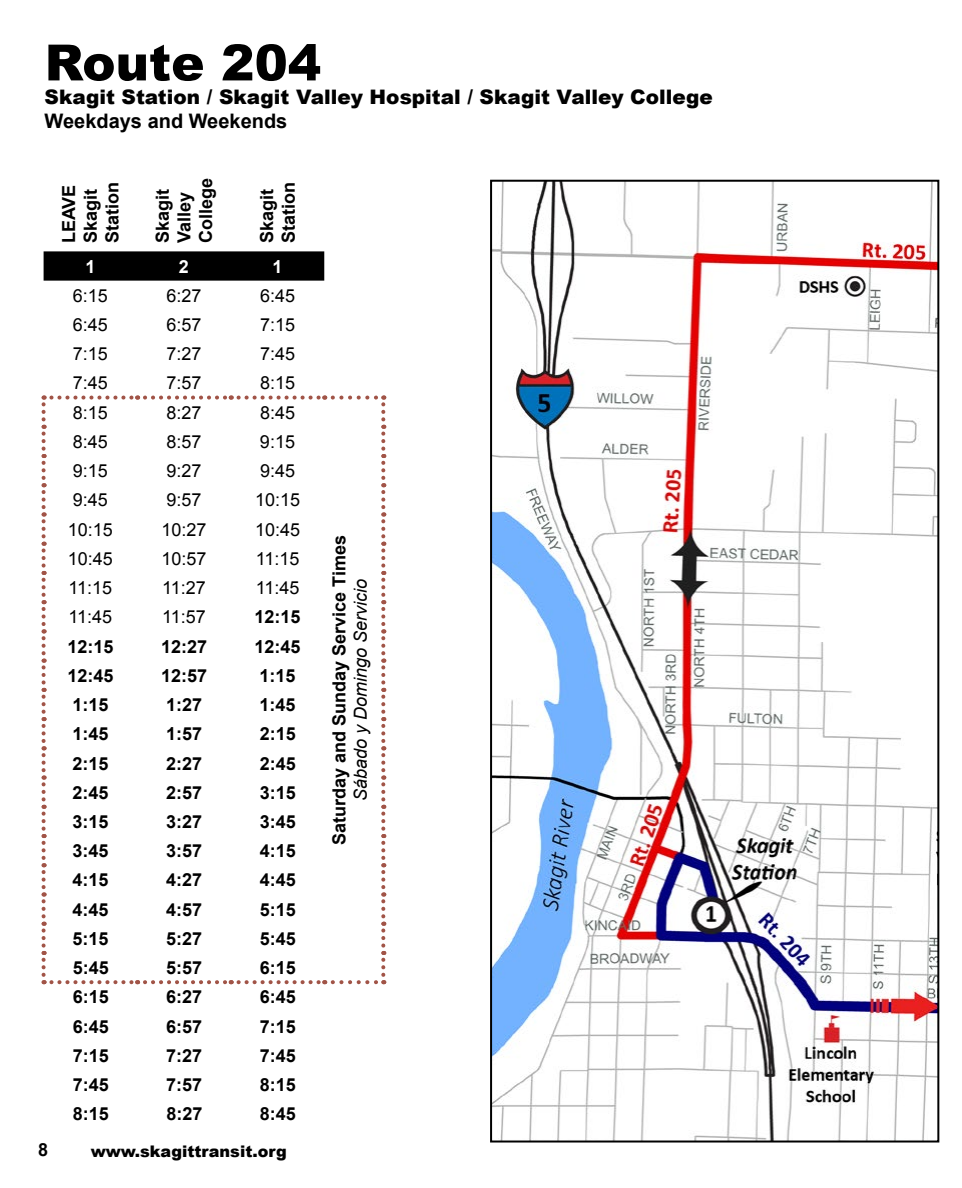
<style>
.page{position:relative;width:962px;height:1188px;background:#fff}
.page>*{position:absolute;margin:0;border:0;box-sizing:border-box;transform-origin:0 0}
.t1{font:900 50px "Arial";color:#000}
.t2{font:900 20px "Arial";color:#000}
.t3{font:700 20px "Arial";color:#000}
.t4{font:700 18px/21.6px "Arial";color:#000}
.t5{font:18px "Arial";color:#000}
.t6{font:italic 18px "Arial";color:#000}
.t7{font:700 18px "Arial";color:#fff}
.t8{font:900 16px "Arial";color:#000}
</style>
<div class="page">
<div style="left:44px;top:251px;width:280px;height:30px;background:#000"></div>
<svg style="left:42px;top:419px;width:4px;height:6px"></svg>
<svg style="left:138px;top:396px;width:7px;height:4px"></svg>
<svg style="left:232px;top:396px;width:6px;height:4px"></svg>
<svg style="left:325px;top:396px;width:8px;height:4px"></svg>
<svg style="left:381px;top:419px;width:4px;height:6px"></svg>
<svg style="left:381px;top:536px;width:4px;height:6px"></svg>
<svg style="left:381px;top:653px;width:4px;height:6px"></svg>
<svg style="left:381px;top:770px;width:4px;height:6px"></svg>
<svg style="left:381px;top:887px;width:4px;height:6px"></svg>
<svg style="left:381px;top:916px;width:4px;height:6px"></svg>
<svg style="left:325px;top:980px;width:8px;height:4px"></svg>
<svg style="left:42px;top:536px;width:4px;height:6px"></svg>
<svg style="left:42px;top:653px;width:4px;height:6px"></svg>
<svg style="left:42px;top:770px;width:4px;height:6px"></svg>
<svg style="left:42px;top:887px;width:4px;height:6px"></svg>
<svg style="left:42px;top:916px;width:4px;height:6px"></svg>
<svg style="left:138px;top:980px;width:7px;height:4px"></svg>
<svg style="left:232px;top:980px;width:6px;height:4px"></svg>
<svg style="left:42px;top:396px;width:96px;height:23px"></svg>
<svg style="left:145px;top:396px;width:87px;height:4px"></svg>
<svg style="left:238px;top:396px;width:87px;height:4px"></svg>
<svg style="left:333px;top:396px;width:52px;height:23px"></svg>
<svg style="left:381px;top:425px;width:4px;height:111px"></svg>
<svg style="left:381px;top:542px;width:4px;height:111px"></svg>
<svg style="left:381px;top:659px;width:4px;height:111px"></svg>
<svg style="left:381px;top:776px;width:4px;height:111px"></svg>
<svg style="left:381px;top:893px;width:4px;height:23px"></svg>
<svg style="left:333px;top:922px;width:52px;height:62px"></svg>
<svg style="left:42px;top:425px;width:4px;height:111px"></svg>
<svg style="left:42px;top:542px;width:4px;height:111px"></svg>
<svg style="left:42px;top:659px;width:4px;height:111px"></svg>
<svg style="left:42px;top:776px;width:4px;height:111px"></svg>
<svg style="left:42px;top:893px;width:4px;height:23px"></svg>
<svg style="left:42px;top:922px;width:96px;height:62px"></svg>
<svg style="left:145px;top:980px;width:87px;height:4px"></svg>
<svg style="left:238px;top:980px;width:87px;height:4px"></svg>
<img style="left:493px;top:183px;width:443px;height:957px">
<h1 class="t1" style="left:45px;top:26px;width:278px">Route 204</h1>
<p class="t2" style="left:45px;top:83px;width:670px">Skagit Station / Skagit Valley Hospital / Skagit Valley College</p>
<p class="t3" style="left:45px;top:108px;width:244px">Weekdays and Weekends</p>
<p class="t4" style="left:59px;top:243px;width:63px;rotate:-90deg">LEAVE<br>Skagit<br>Station</p>
<p class="t4" style="left:152px;top:243px;width:67px;rotate:-90deg">Skagit<br>Valley<br>College</p>
<p class="t4" style="left:257px;top:243px;width:63px;rotate:-90deg">Skagit<br>Station</p>
<p class="t7" style="left:85px;top:254px;width:12px">1</p>
<p class="t7" style="left:179px;top:254px;width:12px">2</p>
<p class="t7" style="left:272px;top:254px;width:12px">1</p>
<p class="t5" style="left:73px;top:284px;width:37px">6:15</p>
<p class="t5" style="left:166px;top:284px;width:37px">6:27</p>
<p class="t5" style="left:260px;top:284px;width:37px">6:45</p>
<p class="t5" style="left:73px;top:313px;width:37px">6:45</p>
<p class="t5" style="left:166px;top:313px;width:37px">6:57</p>
<p class="t5" style="left:260px;top:313px;width:37px">7:15</p>
<p class="t5" style="left:73px;top:342px;width:37px">7:15</p>
<p class="t5" style="left:166px;top:342px;width:37px">7:27</p>
<p class="t5" style="left:260px;top:342px;width:37px">7:45</p>
<p class="t5" style="left:73px;top:371px;width:37px">7:45</p>
<p class="t5" style="left:166px;top:371px;width:37px">7:57</p>
<p class="t5" style="left:260px;top:371px;width:37px">8:15</p>
<p class="t5" style="left:73px;top:401px;width:37px">8:15</p>
<p class="t5" style="left:167px;top:401px;width:37px">8:27</p>
<p class="t5" style="left:260px;top:401px;width:37px">8:45</p>
<p class="t5" style="left:73px;top:430px;width:37px">8:45</p>
<p class="t5" style="left:166px;top:430px;width:37px">8:57</p>
<p class="t5" style="left:260px;top:430px;width:37px">9:15</p>
<p class="t5" style="left:73px;top:459px;width:37px">9:15</p>
<p class="t5" style="left:166px;top:459px;width:37px">9:27</p>
<p class="t5" style="left:260px;top:459px;width:37px">9:45</p>
<p class="t5" style="left:73px;top:488px;width:37px">9:45</p>
<p class="t5" style="left:166px;top:488px;width:37px">9:57</p>
<p class="t5" style="left:255px;top:488px;width:47px">10:15</p>
<p class="t5" style="left:68px;top:518px;width:47px">10:15</p>
<p class="t5" style="left:161px;top:518px;width:47px">10:27</p>
<p class="t5" style="left:255px;top:518px;width:47px">10:45</p>
<p class="t5" style="left:68px;top:547px;width:47px">10:45</p>
<p class="t5" style="left:161px;top:547px;width:47px">10:57</p>
<p class="t5" style="left:256px;top:547px;width:45px">11:15</p>
<p class="t5" style="left:69px;top:576px;width:45px">11:15</p>
<p class="t5" style="left:162px;top:576px;width:45px">11:27</p>
<p class="t5" style="left:256px;top:576px;width:45px">11:45</p>
<p class="t5" style="left:69px;top:605px;width:45px">11:45</p>
<p class="t5" style="left:162px;top:605px;width:45px">11:57</p>
<p class="t4" style="left:255px;top:607px;width:48px">12:15</p>
<p class="t4" style="left:67px;top:636px;width:48px">12:15</p>
<p class="t4" style="left:161px;top:636px;width:48px">12:27</p>
<p class="t4" style="left:255px;top:636px;width:48px">12:45</p>
<p class="t4" style="left:67px;top:665px;width:48px">12:45</p>
<p class="t4" style="left:161px;top:665px;width:48px">12:57</p>
<p class="t4" style="left:260px;top:665px;width:38px">1:15</p>
<p class="t4" style="left:73px;top:694px;width:38px">1:15</p>
<p class="t4" style="left:166px;top:694px;width:38px">1:27</p>
<p class="t4" style="left:260px;top:694px;width:38px">1:45</p>
<p class="t4" style="left:73px;top:724px;width:38px">1:45</p>
<p class="t4" style="left:166px;top:724px;width:38px">1:57</p>
<p class="t4" style="left:260px;top:724px;width:38px">2:15</p>
<p class="t4" style="left:73px;top:753px;width:38px">2:15</p>
<p class="t4" style="left:166px;top:753px;width:38px">2:27</p>
<p class="t4" style="left:260px;top:753px;width:38px">2:45</p>
<p class="t4" style="left:73px;top:782px;width:38px">2:45</p>
<p class="t4" style="left:166px;top:782px;width:38px">2:57</p>
<p class="t4" style="left:260px;top:782px;width:38px">3:15</p>
<p class="t4" style="left:73px;top:811px;width:38px">3:15</p>
<p class="t4" style="left:166px;top:811px;width:38px">3:27</p>
<p class="t4" style="left:260px;top:811px;width:38px">3:45</p>
<p class="t4" style="left:73px;top:841px;width:38px">3:45</p>
<p class="t4" style="left:166px;top:841px;width:38px">3:57</p>
<p class="t4" style="left:260px;top:841px;width:38px">4:15</p>
<p class="t4" style="left:73px;top:870px;width:38px">4:15</p>
<p class="t4" style="left:166px;top:870px;width:38px">4:27</p>
<p class="t4" style="left:260px;top:870px;width:38px">4:45</p>
<p class="t4" style="left:73px;top:899px;width:38px">4:45</p>
<p class="t4" style="left:166px;top:899px;width:38px">4:57</p>
<p class="t4" style="left:260px;top:899px;width:38px">5:15</p>
<p class="t4" style="left:73px;top:928px;width:38px">5:15</p>
<p class="t4" style="left:166px;top:928px;width:38px">5:27</p>
<p class="t4" style="left:260px;top:928px;width:38px">5:45</p>
<p class="t4" style="left:73px;top:958px;width:38px">5:45</p>
<p class="t4" style="left:166px;top:958px;width:38px">5:57</p>
<p class="t4" style="left:260px;top:958px;width:38px">6:15</p>
<p class="t4" style="left:73px;top:987px;width:38px">6:15</p>
<p class="t4" style="left:166px;top:987px;width:38px">6:27</p>
<p class="t4" style="left:260px;top:987px;width:38px">6:45</p>
<p class="t4" style="left:73px;top:1016px;width:38px">6:45</p>
<p class="t4" style="left:166px;top:1016px;width:38px">6:57</p>
<p class="t4" style="left:260px;top:1016px;width:38px">7:15</p>
<p class="t4" style="left:73px;top:1045px;width:38px">7:15</p>
<p class="t4" style="left:166px;top:1045px;width:38px">7:27</p>
<p class="t4" style="left:260px;top:1045px;width:38px">7:45</p>
<p class="t4" style="left:73px;top:1074px;width:38px">7:45</p>
<p class="t4" style="left:166px;top:1074px;width:38px">7:57</p>
<p class="t4" style="left:260px;top:1074px;width:38px">8:15</p>
<p class="t4" style="left:73px;top:1104px;width:38px">8:15</p>
<p class="t4" style="left:166px;top:1104px;width:38px">8:27</p>
<p class="t4" style="left:260px;top:1104px;width:38px">8:45</p>
<p class="t4" style="left:38px;top:1140px;width:12px">8</p>
<p class="t8" style="left:91px;top:1139px;width:197px">www.skagittransit.org</p>
<p class="t4" style="left:329px;top:845px;width:311px;rotate:-90deg">Saturday and Sunday Service Times</p>
<p class="t6" style="left:349px;top:801px;width:224px;rotate:-90deg">Sábado y Domingo Servicio</p>
</div>
